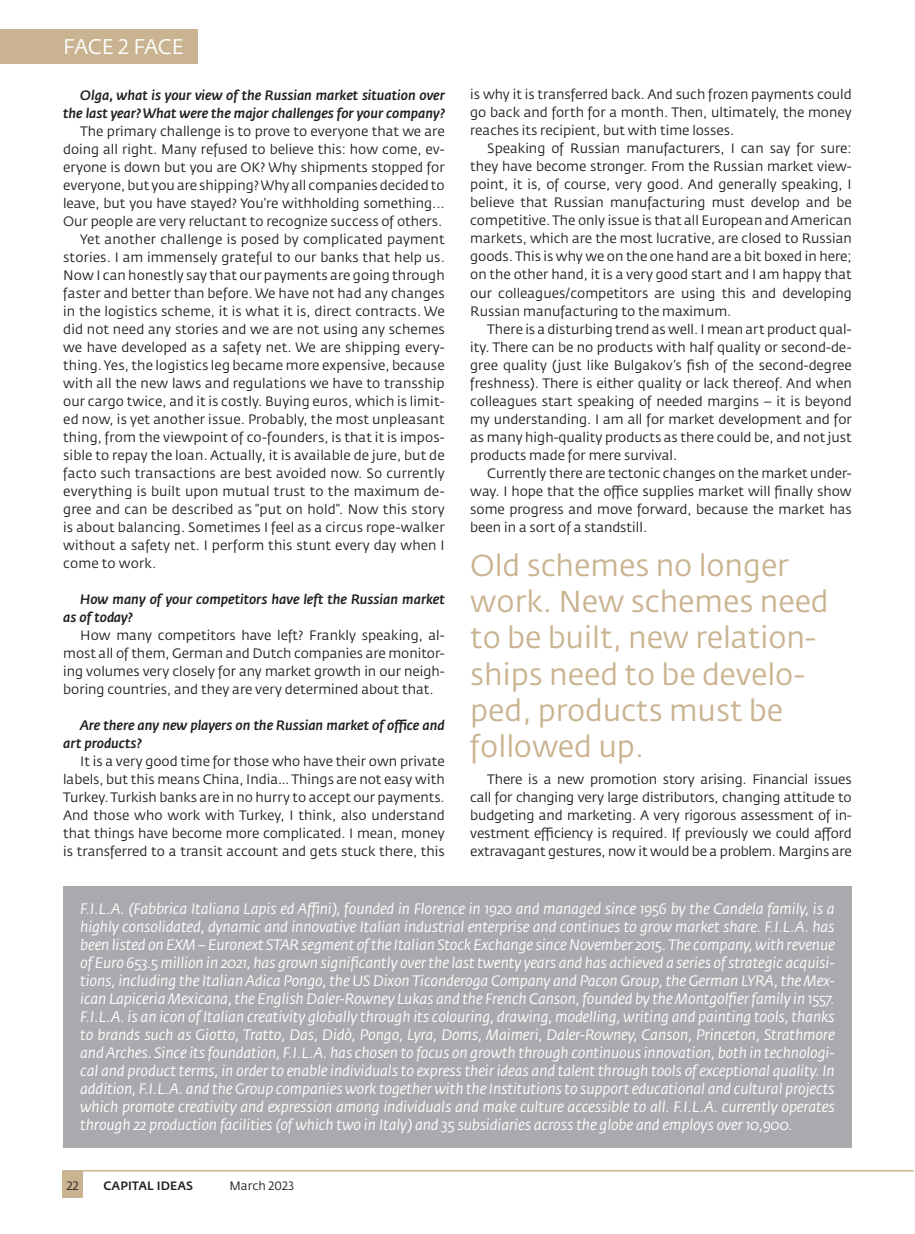
<style>
.page{position:relative;width:915px;height:1234px;background:#fff}
.page>*{position:absolute;margin:0;border:0;box-sizing:border-box;transform-origin:0 0}
.t1{font:30px/36px "Fedra Sans Pro";color:#c9b390}
.t2{font:21px "Fedra Sans Pro";letter-spacing:-.02em;color:#fff}
.t3{font:italic 15px/18px "Fedra Sans Pro";letter-spacing:-.01em;color:#fff;text-align:justify}
.t4{font:13.5px/18px "Fedra Sans Pro";letter-spacing:.01em;color:#231f20;text-align:justify}
.t5{font:italic 500 13.5px/18px "Fedra Sans Pro";color:#231f20}
.t6{font:500 12px "Fedra Sans Pro";letter-spacing:.01em;color:#231f20}
.t7{font:12px "Fedra Sans Pro";letter-spacing:.005em;color:#231f20}
</style>
<div class="page">
<div style="left:0;top:30px;width:197px;height:34px;background:#c9b390"></div>
<div style="left:63px;top:885px;width:788px;height:262px;background:#a8aaad"></div>
<div style="left:63px;top:1171px;width:20px;height:26px;background:#c9b390"></div>
<hr style="left:63px;top:1169px;width:850px;height:2px;background:#c9b390">
<h2 class="t2" style="left:63px;top:34px;width:122px">FACE 2 FACE</h2>
<p class="t5" style="left:63px;top:86px;width:383px;text-align:right">Olga, what is your view of the Russian market situation over the last year? What were the major challenges for your company?</p>
<p class="t4" style="left:80px;top:122px;width:366px">The primary challenge is to prove to everyone that we are</p>
<p class="t4" style="left:63px;top:140px;width:383px">doing all right. Many refused to believe this: how come, ev-</p>
<p class="t4" style="left:63px;top:158px;width:383px">eryone is down but you are OK? Why shipments stopped for</p>
<p class="t4" style="left:63px;top:176px;width:383px">everyone, but you are shipping? Why all companies decided to</p>
<p class="t4" style="left:63px;top:194px;width:383px">leave, but you have stayed? You’re withholding something...</p>
<p class="t4" style="left:63px;top:212px;width:380px">Our people are very reluctant to recognize success of others.</p>
<p class="t4" style="left:80px;top:230px;width:366px">Yet another challenge is posed by complicated payment</p>
<p class="t4" style="left:63px;top:248px;width:383px">stories. I am immensely grateful to our banks that help us.</p>
<p class="t4" style="left:63px;top:266px;width:383px">Now I can honestly say that our payments are going through</p>
<p class="t4" style="left:63px;top:284px;width:383px">faster and better than before. We have not had any changes</p>
<p class="t4" style="left:63px;top:302px;width:383px">in the logistics scheme, it is what it is, direct contracts. We</p>
<p class="t4" style="left:63px;top:320px;width:383px">did not need any stories and we are not using any schemes</p>
<p class="t4" style="left:63px;top:338px;width:383px">we have developed as a safety net. We are shipping every-</p>
<p class="t4" style="left:63px;top:356px;width:383px">thing. Yes, the logistics leg became more expensive, because</p>
<p class="t4" style="left:63px;top:374px;width:383px">with all the new laws and regulations we have to transship</p>
<p class="t4" style="left:63px;top:392px;width:383px">our cargo twice, and it is costly. Buying euros, which is limit-</p>
<p class="t4" style="left:63px;top:410px;width:383px">ed now, is yet another issue. Probably, the most unpleasant</p>
<p class="t4" style="left:63px;top:428px;width:383px">thing, from the viewpoint of co-founders, is that it is impos-</p>
<p class="t4" style="left:63px;top:446px;width:383px">sible to repay the loan. Actually, it is available de jure, but de</p>
<p class="t4" style="left:63px;top:464px;width:383px">facto such transactions are best avoided now. So currently</p>
<p class="t4" style="left:63px;top:482px;width:383px">everything is built upon mutual trust to the maximum de-</p>
<p class="t4" style="left:63px;top:500px;width:383px">gree and can be described as “put on hold”. Now this story</p>
<p class="t4" style="left:63px;top:518px;width:383px">is about balancing. Sometimes I feel as a circus rope-walker</p>
<p class="t4" style="left:63px;top:536px;width:383px">without a safety net. I perform this stunt every day when I</p>
<p class="t4" style="left:63px;top:554px;width:95px">come to work.</p>
<p class="t5" style="left:63px;top:590px;width:383px;text-indent:17px">How many of your competitors have left the Russian market as of today?</p>
<p class="t4" style="left:63px;top:626px;width:383px;text-indent:17px">How many competitors have left? Frankly speaking, al&shy;most all of them, German and Dutch companies are monitor&shy;ing volumes very closely for any market growth in our neigh&shy;boring countries, and they are very determined about that.</p>
<p class="t5" style="left:63px;top:716px;width:383px;text-indent:17px">Are there any new players on the Russian market of office and art products?</p>
<p class="t4" style="left:63px;top:752px;width:383px;text-indent:17px">It is a very good time for those who have their own private labels, but this means China, India… Things are not easy with Turkey. Turkish banks are in no hurry to accept our payments.<br>And those who work with Turkey, I think, also understand that things have become more complicated. I mean, money is transferred to a transit account and gets stuck there, this</p>
<p class="t4" style="left:470px;top:86px;width:383px">is why it is transferred back. And such frozen payments could go back and forth for a month. Then, ultimately, the money reaches its recipient, but with time losses.</p>
<p class="t4" style="left:470px;top:140px;width:383px;text-indent:17px">Speaking of Russian manufacturers, I can say for sure: they have become stronger. From the Russian market view&shy;point, it is, of course, very good. And generally speaking, I believe that Russian manufacturing must develop and be competitive. The only issue is that all European and American markets, which are the most lucrative, are closed to Russian goods. This is why we on the one hand are a bit boxed in here; on the other hand, it is a very good start and I am happy that our colleagues/competitors are using this and developing Russian manufacturing to the maximum.</p>
<p class="t4" style="left:470px;top:320px;width:383px;text-indent:17px">There is a disturbing trend as well. I mean art product qual&shy;ity. There can be no products with half quality or second-de&shy;gree quality (just like Bulgakov’s fish of the second-degree freshness). There is either quality or lack thereof. And when colleagues start speaking of needed margins – it is beyond my understanding. I am all for market development and for as many high-quality products as there could be, and not just products made for mere survival.</p>
<p class="t4" style="left:470px;top:464px;width:383px;text-indent:17px">Currently there are tectonic changes on the market under&shy;way. I hope that the office supplies market will finally show some progress and move forward, because the market has been in a sort of a standstill.</p>
<h1 class="t1" style="left:470px;top:547px;width:360px">Old schemes no longer work. New schemes need to be built, new relation&shy;ships need to be develo&shy;ped, products must be followed up.</h1>
<p class="t4" style="left:470px;top:770px;width:383px;text-indent:17px">There is a new promotion story arising. Financial issues call for changing very large distributors, changing attitude to budgeting and marketing. A very rigorous assessment of in&shy;vestment efficiency is required. If previously we could afford extravagant gestures, now it would be a problem. Margins are</p>
<p class="t3" style="left:80px;top:899px;width:756px">F.I.L.A. (Fabbrica Italiana Lapis ed Affini), founded in Florence in 1920 and managed since 1956 by the Candela family, is a highly consolidated, dynamic and innovative Italian industrial enterprise and continues to grow market share. F.I.L.A. has been listed on EXM – Euronext STAR segment of the Italian Stock Exchange since November 2015. The company, with revenue of Euro 653.5 million in 2021, has grown significantly over the last twenty years and has achieved a series of strategic acquisi&shy;tions, including the Italian Adica Pongo, the US Dixon Ticonderoga Company and Pacon Group, the German LYRA, the Mex&shy;ican Lapiceria Mexicana, the English Daler-Rowney Lukas and the French Canson, founded by the Montgolfier family in 1557.<br>F.I.L.A. is an icon of Italian creativity globally through its colouring, drawing, modelling, writing and painting tools, thanks to brands such as Giotto, Tratto, Das, Didò, Pongo, Lyra, Doms, Maimeri, Daler-Rowney, Canson, Princeton, Strathmore and Arches. Since its foundation, F.I.L.A. has chosen to focus on growth through continuous innovation, both in technologi&shy;cal and product terms, in order to enable individuals to express their ideas and talent through tools of exceptional quality. In addition, F.I.L.A. and the Group companies work together with the Institutions to support educational and cultural projects which promote creativity and expression among individuals and make culture accessible to all. F.I.L.A. currently operates through 22 production facilities (of which two in Italy) and 35 subsidiaries across the globe and employs over 10,900.</p>
<p class="t7" style="left:67px;top:1177px;width:13px">22</p>
<p class="t6" style="left:103px;top:1177px;width:91px">CAPITAL IDEAS</p>
<p class="t7" style="left:229px;top:1177px;width:66px">March 2023</p>
</div>
